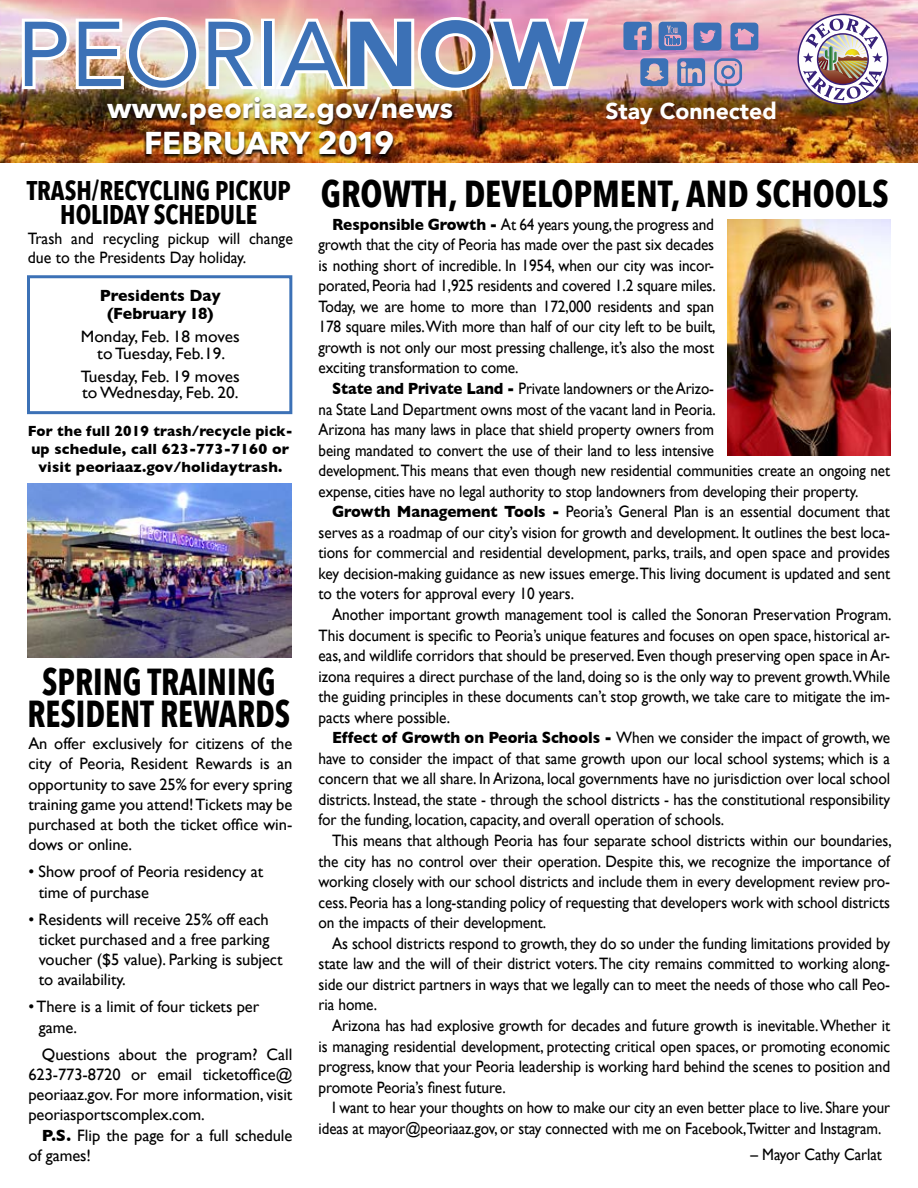
<style>
.page{position:relative;width:918px;height:1188px;background:#fff}
.page>*{position:absolute;margin:0;border:0;box-sizing:border-box;transform-origin:0 0}
.t1{font:90.9px "Avenir";color:#3c71b6}
.t2{font:700 37.5px "Avenir Next Condensed";color:#000;scale:.96 1}
.t3{font:700 37.5px/31.5px "Avenir Next Condensed";color:#000;text-align:center;scale:.89 1}
.t4{font:700 31.5px "Avenir Next";color:#fff}
.t5{font:700 28.35px "Avenir Next";color:#fff}
.t6{font:700 27px/24px "Avenir Next Condensed";color:#000;text-align:center;scale:.94 1}
.t7{font:900 22.95px "Avenir";color:#fff}
.t8{font:16.5px/20.5px "Gill Sans";letter-spacing:-.005em;color:#000;text-align:justify;scale:.93 1}
.t9{font:16.5px/20.2px "Gill Sans";letter-spacing:-.005em;color:#000}
.t10{font:16.5px/20.5px "Gill Sans";letter-spacing:-.005em;color:#000;scale:.91 1}
.t11{font:16.5px/16.5px "Gill Sans";letter-spacing:-.005em;color:#000;text-align:center;scale:1.05 1}
.t12{font:16.5px/19.8px "Gill Sans";letter-spacing:-.005em;color:#000;scale:.96 1}
.t13{font:700 16.5px/18px "Gill Sans";color:#000;text-align:center;scale:.96 1}
.t14{font:16.5px "Gill Sans";letter-spacing:-.005em;color:#000;scale:.92 1}
.t15{font:700 15px/18px "Gill Sans";letter-spacing:.01em;color:#000;text-align:center;scale:.95 1}
.s1{font-weight:900}
.s2{font-weight:700}
</style>
<div class="page">
<img style="left:728px;top:220px;width:162px;height:235px">
<div style="left:27px;top:275px;width:265px;height:139px;border:3px solid #3c71b6"></div>
<img style="left:0;top:0;width:918px;height:162px">
<img style="left:104px;top:92px;width:352px;height:44px">
<img style="left:797px;top:14px;width:91px;height:91px">
<img style="left:19px;top:13px;width:245px;height:82px">
<div style="left:261px;top:19px;width:14px;height:70px;border:6px solid #fff"></div>
<img style="left:272px;top:13px;width:321px;height:82px">
<svg style="left:623px;top:22px;width:29px;height:28px"></svg>
<svg style="left:659px;top:22px;width:28px;height:28px"></svg>
<svg style="left:694px;top:23px;width:27px;height:27px"></svg>
<svg style="left:731px;top:23px;width:27px;height:27px"></svg>
<svg style="left:640px;top:58px;width:28px;height:28px"></svg>
<svg style="left:677px;top:58px;width:28px;height:28px"></svg>
<svg style="left:714px;top:58px;width:28px;height:28px"></svg>
<img style="left:27px;top:484px;width:264px;height:174px">
<img style="left:143px;top:131px;width:253px;height:29px">
<h1 class="t1" style="left:17px;top:-18px;width:569px">PEORIA<span class="s1">NOW</span></h1>
<h3 class="t5" style="left:107px;top:83px;width:347px">www.peoriaaz.gov/news</h3>
<h3 class="t4" style="left:144px;top:116px;width:252px">FEBRUARY 2019</h3>
<h3 class="t7" style="left:605px;top:91px;width:173px">Stay Connected</h3>
<h3 class="t6" style="left:27px;top:178px;width:282px">TRASH/RECYCLING PICKUP<br>HOLIDAY SCHEDULE</h3>
<p class="t12" style="left:28px;top:228px;width:278px">Trash and recycling pickup will change due to the Presidents Day holiday.</p>
<p class="t13" style="left:100px;top:286px;width:127px">Presidents Day (February 18)</p>
<p class="t11" style="left:81px;top:328px;width:153px">Monday, Feb. 18 moves to Tuesday, Feb.19.</p>
<p class="t11" style="left:81px;top:368px;width:153px;text-align:left">Tuesday, Feb. 19 moves to Wednesday, Feb. 20.</p>
<p class="t15" style="left:28px;top:422px;width:281px">For the full 2019 trash/recycle pick&shy;up schedule, call 623-773-7160 or visit peoriaaz.gov/holidaytrash.</p>
<h2 class="t3" style="left:28px;top:666px;width:297px">SPRING TRAINING<br>RESIDENT REWARDS</h2>
<p class="t9" style="left:28px;top:733px;width:266px;text-align:justify">An offer exclusively for citizens of the city of Peoria, Resident Rewards is an opportunity to save 25% for every spring training game you attend! Tickets may be purchased at both the ticket office win&shy;dows or online.</p>
<p class="t9" style="left:39px;top:862px;width:226px;text-indent:-10px">• Show proof of Peoria residency at time of purchase</p>
<p class="t9" style="left:39px;top:909px;width:245px;text-indent:-10px">• Residents will receive 25% off each ticket purchased and a free parking voucher ($5 value). Parking is subject to availability.</p>
<p class="t9" style="left:39px;top:996px;width:222px;text-indent:-10px">• There is a limit of four tickets per game.</p>
<p class="t9" style="left:28px;top:1044px;width:266px;text-align:justify;text-indent:13px">Questions about the program? Call 623-773-8720 or email ticketoffice@ peoriaaz.gov. For more information, visit peoriasportscomplex.com.</p>
<p class="t9" style="left:28px;top:1125px;width:266px;text-indent:13px"><span class="s2">P.S.</span> Flip the page for a full schedule of games!</p>
<h2 class="t2" style="left:321px;top:170px;width:593px">GROWTH, DEVELOPMENT, AND SCHOOLS</h2>
<p class="t8" style="left:319px;top:214px;width:429px;text-indent:14px"><span class="s2">Responsible Growth -</span> At 64 years young, the progress and growth that the city of Peoria has made over the past six decades is nothing short of incredible. In 1954, when our city was incor&shy;porated, Peoria had 1,925 residents and covered 1.2 square miles.<br>Today, we are home to more than 172,000 residents and span 178 square miles. With more than half of our city left to be built, growth is not only our most pressing challenge, it’s also the most exciting transformation to come.</p>
<p class="t10" style="left:319px;top:378px;width:630px;text-indent:14px"><span class="s2">State and Private Land -</span> Private landowners or the Arizo-<br>na State Land Department owns most of the vacant land in Peoria.<br>Arizona has many laws in place that shield property owners from<br>being mandated to convert the use of their land to less intensive<br>development. This means that even though new residential communities create an ongoing net expense, cities have no legal authority to stop landowners from developing their property.</p>
<p class="t8" style="left:319px;top:501px;width:616px;text-indent:14px"><span class="s2">Growth Management Tools -</span> Peoria’s General Plan is an essential document that serves as a roadmap of our city’s vision for growth and development. It outlines the best loca&shy;tions for commercial and residential development, parks, trails, and open space and provides key decision-making guidance as new issues emerge.This living document is updated and sent to the voters for approval every 10 years.</p>
<p class="t8" style="left:319px;top:604px;width:618px;text-indent:14px">Another important growth management tool is called the Sonoran Preservation Program.<br>This document is specific to Peoria’s unique features and focuses on open space, historical ar&shy;eas, and wildlife corridors that should be preserved. Even though preserving open space in Ar&shy;izona requires a direct purchase of the land, doing so is the only way to prevent growth.While the guiding principles in these documents can’t stop growth, we take care to mitigate the im&shy;pacts where possible.</p>
<p class="t8" style="left:319px;top:727px;width:616px;text-indent:14px"><span class="s2">Effect of Growth on Peoria Schools -</span> When we consider the impact of growth, we have to consider the impact of that same growth upon our local school systems; which is a concern that we all share. In Arizona, local governments have no jurisdiction over local school districts. Instead, the state - through the school districts - has the constitutional responsibility for the funding, location, capacity, and overall operation of schools.</p>
<p class="t8" style="left:319px;top:830px;width:618px;text-indent:14px">This means that although Peoria has four separate school districts within our boundaries, the city has no control over their operation. Despite this, we recognize the importance of working closely with our school districts and include them in every development review pro&shy;cess. Peoria has a long-standing policy of requesting that developers work with school districts on the impacts of their development.</p>
<p class="t8" style="left:319px;top:933px;width:616px;text-indent:14px">As school districts respond to growth, they do so under the funding limitations provided by state law and the will of their district voters. The city remains committed to working along&shy;side our district partners in ways that we legally can to meet the needs of those who call Peo&shy;ria home.</p>
<p class="t8" style="left:319px;top:1015px;width:616px;text-indent:14px">Arizona has had explosive growth for decades and future growth is inevitable. Whether it is managing residential development, protecting critical open spaces, or promoting economic progress, know that your Peoria leadership is working hard behind the scenes to position and promote Peoria’s finest future.</p>
<p class="t10" style="left:319px;top:1097px;width:630px;text-indent:13px">I want to hear your thoughts on how to make our city an even better place to live. Share your ideas at mayor@peoriaaz.gov, or stay connected with me on Facebook,Twitter and Instagram.</p>
<p class="t14" style="left:751px;top:1145px;width:144px">– Mayor Cathy Carlat</p>
</div>
